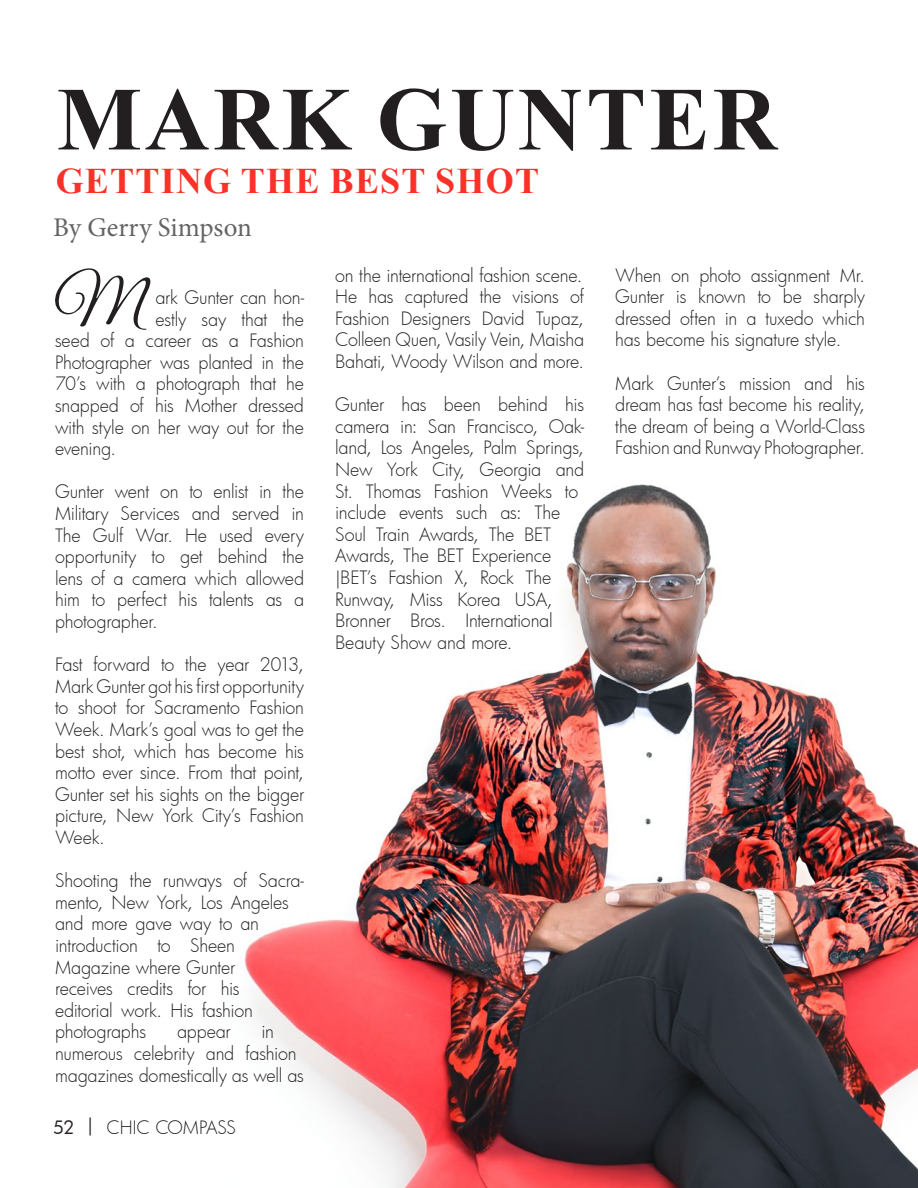
<style>
.page{position:relative;width:918px;height:1188px;background:#fff}
.page>*{position:absolute;margin:0;border:0;box-sizing:border-box;transform-origin:0 0}
.t1{font:700 90px "Times New Roman";letter-spacing:.035em;color:#231f20}
.t2{font:66.3px "Great Vibes";color:#231f20}
.t3{font:700 36px "Times New Roman";letter-spacing:.035em;color:#fa3129}
.t4{font:27px "Minion Pro";color:#636466}
.t5{font:300 18px/21.6px "Futura";letter-spacing:-.01em;color:#231f20;text-align:justify}
.s1{font-weight:400}
</style>
<div class="page">
<img style="left:244px;top:484px;width:674px;height:704px">
<h1 class="t1" style="left:57px;top:54px;width:722px">MARK GUNTER</h1>
<h3 class="t3" style="left:56px;top:155px;width:485px">GETTING THE BEST SHOT</h3>
<h3 class="t4" style="left:53px;top:209px;width:200px">By Gerry Simpson</h3>
<h2 class="t2" style="left:54px;top:266px;width:90px">M</h2>
<p class="t5" style="left:155px;top:286px;width:150px">ark Gunter can hon-</p>
<p class="t5" style="left:155px;top:308px;width:150px">estly say that the</p>
<p class="t5" style="left:55px;top:329px;width:250px">seed of a career as a Fashion</p>
<p class="t5" style="left:55px;top:351px;width:251px">Photographer was planted in the</p>
<p class="t5" style="left:55px;top:373px;width:251px">70’s with a photograph that he</p>
<p class="t5" style="left:55px;top:394px;width:250px">snapped of his Mother dressed</p>
<p class="t5" style="left:55px;top:416px;width:251px">with style on her way out for the</p>
<p class="t5" style="left:55px;top:437px;width:62px">evening.</p>
<p class="t5" style="left:55px;top:481px;width:251px">Gunter went on to enlist in the Military Services and served in The Gulf War. He used every opportunity to get behind the lens of a camera which allowed him to perfect his talents as a photographer.</p>
<p class="t5" style="left:55px;top:653px;width:251px">Fast forward to the year 2013, Mark Gunter got his first opportunity to shoot for Sacramento Fashion Week. Mark’s goal was to get the best shot, which has become his motto ever since. From that point, Gunter set his sights on the bigger picture, New York City’s Fashion Week.</p>
<p class="t5" style="left:55px;top:869px;width:251px;text-align:left">Shooting the runways of Sacra&shy;mento, New York, Los Angeles and more gave way to an introduction to Sheen<br>Magazine where Gunter<br>receives credits for his<br>editorial work. His fashion photographs</p>
<p class="t5" style="left:55px;top:1021px;width:250px;text-align:left;text-indent:206px">in numerous celebrity and fashion magazines domestically as well as</p>
<p class="t5" style="left:177px;top:1021px;width:55px">appear</p>
<p class="t5" style="left:53px;top:1116px;width:185px"><span class="s1">52 </span><sup>|</sup> CHIC COMPASS</p>
<p class="t5" style="left:335px;top:264px;width:250px">on the international fashion scene.<br>He has captured the visions of Fashion Designers David Tupaz, Colleen Quen, Vasily Vein, Maisha Bahati, Woody Wilson and more.</p>
<p class="t5" style="left:335px;top:394px;width:251px;text-align:left">Gunter has been behind his camera in: San Francisco, Oak&shy;land, Los Angeles, Palm Springs,<br>New York City, Georgia and<br>St. Thomas Fashion Weeks to include events such as: The<br>Soul Train Awards, The BET<br>Awards, The BET Experience |BET’s Fashion X, Rock The<br>Runway, Miss Korea USA,<br>Bronner Bros. International<br>Beauty Show and more.</p>
<p class="t5" style="left:615px;top:264px;width:251px">When on photo assignment Mr.<br>Gunter is known to be sharply dressed often in a tuxedo which has become his signature style.</p>
<p class="t5" style="left:615px;top:372px;width:251px">Mark Gunter’s mission and his dream has fast become his reality, the dream of being a World-Class Fashion and Runway Photographer.</p>
</div>
